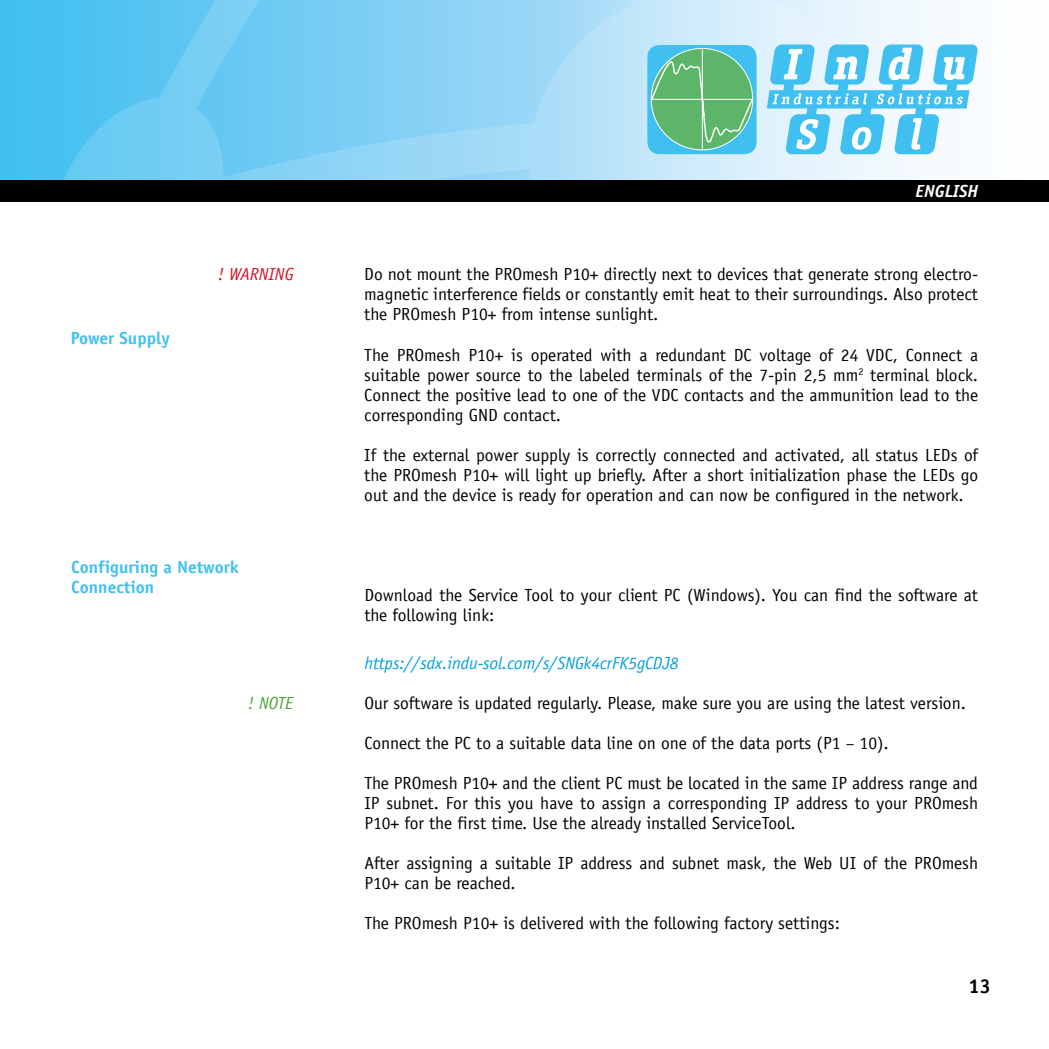
<style>
.page{position:relative;width:1049px;height:1049px;background:#fff}
.page>*{position:absolute;margin:0;border:0;box-sizing:border-box;transform-origin:0 0}
.t1{font:700 20px "Officina Sans";color:#000}
.t2{font:17.5px/20px "Officina Sans";color:#000;text-align:justify}
.t3{font:italic 17.5px "Officina Sans";color:#009fe3}
.t4{font:700 17.5px/20px "Officina Sans";color:#41c0f0}
.t5{font:italic 17.5px "Officina Sans";color:#d01125}
.t6{font:italic 700 17.5px "Officina Sans";color:#fff}
.t7{font:italic 17.5px "Officina Sans";color:#4ba531}
</style>
<div class="page">
<svg style="left:1px;top:0;width:1048px;height:181px;background:#96d7f4"></svg>
<div style="left:0;top:181px;width:1049px;height:21px;background:#000"></div>
<div style="left:647px;top:45px;width:109px;height:109px;background:#40c0f0;border-radius:12px"></div>
<svg style="left:767px;top:45px;width:211px;height:109px"></svg>
<svg style="left:650px;top:48px;width:103px;height:103px"></svg>
<hr style="left:0;top:0;width:1px;height:181px;background:#41c0f0">
<p class="t6" style="left:915px;top:181px;width:64px">ENGLISH</p>
<p class="t4" style="left:71px;top:328px;width:100px">Power Supply</p>
<p class="t5" style="left:218px;top:264px;width:77px">! WARNING</p>
<p class="t2" style="left:364px;top:264px;width:615px">Do not mount the PROmesh P10+ directly next to devices that generate strong electro&shy;magnetic interference fields or constantly emit heat to their surroundings. Also protect the PROmesh P10+ from intense sunlight.</p>
<p class="t2" style="left:364px;top:345px;width:615px">The PROmesh P10+ is operated with a redundant DC voltage of 24 VDC, Connect a suitable power source to the labeled terminals of the 7-pin 2,5 mm<sup>2</sup> terminal block.<br>Connect the positive lead to one of the VDC contacts and the ammunition lead to the corresponding GND contact.</p>
<p class="t2" style="left:364px;top:445px;width:615px">If the external power supply is correctly connected and activated, all status LEDs of the PROmesh P10+ will light up briefly. After a short initialization phase the LEDs go out and the device is ready for operation and can now be configured in the network.</p>
<p class="t4" style="left:71px;top:556px;width:169px">Configuring a Network<br>Connection</p>
<p class="t7" style="left:248px;top:693px;width:47px">! NOTE</p>
<p class="t2" style="left:364px;top:585px;width:615px">Download the Service Tool to your client PC (Windows). You can find the software at the following link:</p>
<p class="t3" style="left:364px;top:652px;width:316px">https://sdx.indu-sol.com/s/SNGk4crFK5gCDJ8</p>
<p class="t2" style="left:364px;top:693px;width:603px">Our software is updated regularly. Please, make sure you are using the latest version.</p>
<p class="t2" style="left:364px;top:733px;width:526px">Connect the PC to a suitable data line on one of the data ports (P1 – 10).</p>
<p class="t2" style="left:364px;top:773px;width:615px">The PROmesh P10+ and the client PC must be located in the same IP address range and IP subnet. For this you have to assign a corresponding IP address to your PROmesh P10+ for the first time. Use the already installed ServiceTool.</p>
<p class="t2" style="left:364px;top:853px;width:615px">After assigning a suitable IP address and subnet mask, the Web UI of the PROmesh<br>P10+ can be reached.</p>
<p class="t2" style="left:364px;top:913px;width:477px">The PROmesh P10+ is delivered with the following factory settings:</p>
<p class="t1" style="left:968px;top:973px;width:24px">13</p>
</div>
